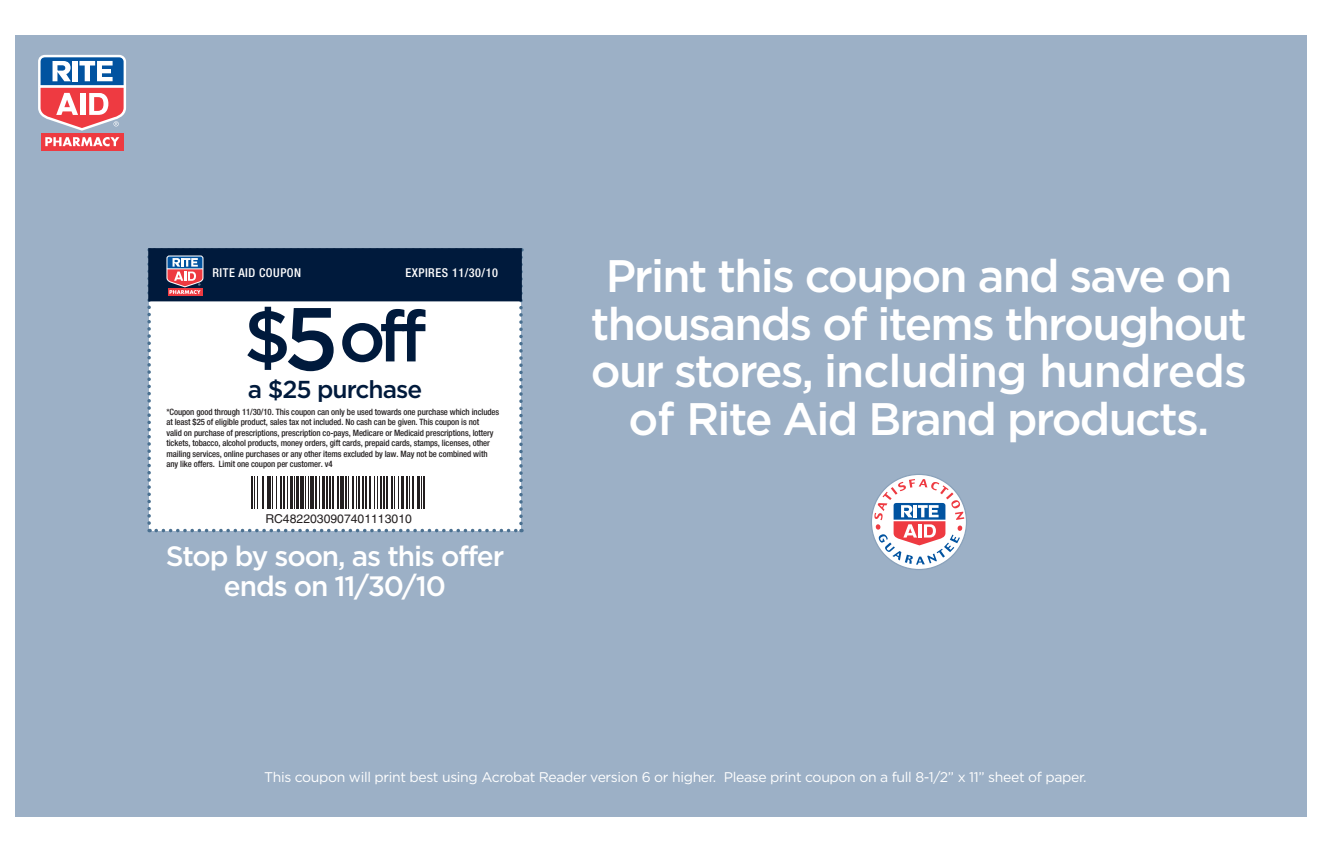
<style>
.page{position:relative;width:1323px;height:851px;background:#fff}
.page>*{position:absolute;margin:0;border:0;box-sizing:border-box;transform-origin:0 0}
.t1{font:500 71.23px "Gotham";color:#001a3c}
.t2{font:500 45.5px/47.6px "Gotham";letter-spacing:-.04em;color:#fff;text-align:center}
.t3{font:500 28px/30.1px "Gotham";letter-spacing:-.04em;color:#fff;text-align:center}
.t4{font:500 24.5px "Gotham";letter-spacing:-.04em;color:#001a3c}
.t5{font:14px "Gotham";letter-spacing:-.025em;color:#fff}
.t6{font:500 condensed 12.25px "Helvetica Neue";letter-spacing:.04em;color:#fff}
.t7{font:12.25px "Helvetica";color:#231f20}
.t8{font:500 condensed 8.75px/10.5px "Helvetica Neue";letter-spacing:-.01em;color:#231f20}
.s1{font-size:73.67px}
.s2{font-size:88.55px}
</style>
<div class="page">
<div style="left:16px;top:35px;width:1291px;height:781px;background:#9cb0c6"></div>
<div style="left:41px;top:133px;width:83px;height:17px;background:linear-gradient(to right,#ee3a41,#ee3a41)"></div>
<svg style="left:38px;top:55px;width:88px;height:91px;background:#bb8ea2"></svg>
<svg style="left:147px;top:248px;width:376px;height:284px;background:#c9ced5"></svg>
<div style="left:227px;top:473px;width:223px;height:55px;background:#fff"></div>
<hr style="left:251px;top:476px;width:2px;height:33px;background:#231f20">
<hr style="left:254px;top:476px;width:1px;height:33px;background:#231f20">
<hr style="left:257px;top:476px;width:1px;height:33px;background:#231f20">
<hr style="left:262px;top:476px;width:2px;height:33px;background:#231f20">
<hr style="left:267px;top:476px;width:1px;height:33px;background:#231f20">
<hr style="left:269px;top:476px;width:2px;height:33px;background:#231f20">
<hr style="left:273px;top:476px;width:1px;height:33px;background:#231f20">
<hr style="left:276px;top:476px;width:1px;height:33px;background:#231f20">
<hr style="left:280px;top:476px;width:2px;height:33px;background:#231f20">
<hr style="left:283px;top:476px;width:2px;height:33px;background:#231f20">
<hr style="left:287px;top:476px;width:1px;height:33px;background:#231f20">
<hr style="left:290px;top:476px;width:3px;height:33px;background:#231f20">
<hr style="left:294px;top:476px;width:1px;height:33px;background:#231f20">
<hr style="left:296px;top:476px;width:3px;height:33px;background:#231f20">
<hr style="left:300px;top:476px;width:4px;height:33px;background:#231f20">
<hr style="left:305px;top:476px;width:1px;height:33px;background:#231f20">
<hr style="left:308px;top:476px;width:1px;height:33px;background:#231f20">
<hr style="left:311px;top:476px;width:3px;height:33px;background:#231f20">
<hr style="left:315px;top:476px;width:2px;height:33px;background:#231f20">
<hr style="left:319px;top:476px;width:1px;height:33px;background:#231f20">
<hr style="left:322px;top:476px;width:3px;height:33px;background:#231f20">
<hr style="left:326px;top:476px;width:2px;height:33px;background:#231f20">
<hr style="left:329px;top:476px;width:2px;height:33px;background:#231f20">
<hr style="left:332px;top:476px;width:2px;height:33px;background:#231f20">
<hr style="left:337px;top:476px;width:2px;height:33px;background:#231f20">
<hr style="left:340px;top:476px;width:4px;height:33px;background:#231f20">
<hr style="left:345px;top:476px;width:2px;height:33px;background:#231f20">
<hr style="left:348px;top:476px;width:1px;height:33px;background:#231f20">
<hr style="left:353px;top:476px;width:1px;height:33px;background:#231f20">
<hr style="left:356px;top:476px;width:1px;height:33px;background:#231f20">
<hr style="left:358px;top:476px;width:2px;height:33px;background:#231f20">
<hr style="left:362px;top:476px;width:2px;height:33px;background:#231f20">
<hr style="left:365px;top:476px;width:2px;height:33px;background:#231f20">
<hr style="left:369px;top:476px;width:2px;height:33px;background:#231f20">
<hr style="left:374px;top:476px;width:1px;height:33px;background:#231f20">
<hr style="left:377px;top:476px;width:1px;height:33px;background:#231f20">
<hr style="left:380px;top:476px;width:2px;height:33px;background:#231f20">
<hr style="left:383px;top:476px;width:2px;height:33px;background:#231f20">
<hr style="left:386px;top:476px;width:2px;height:33px;background:#231f20">
<hr style="left:391px;top:476px;width:1px;height:33px;background:#231f20">
<hr style="left:395px;top:476px;width:1px;height:33px;background:#231f20">
<hr style="left:398px;top:476px;width:1px;height:33px;background:#231f20">
<hr style="left:401px;top:476px;width:3px;height:33px;background:#231f20">
<hr style="left:406px;top:476px;width:2px;height:33px;background:#231f20">
<hr style="left:409px;top:476px;width:1px;height:33px;background:#231f20">
<hr style="left:412px;top:476px;width:2px;height:33px;background:#231f20">
<hr style="left:417px;top:476px;width:3px;height:33px;background:#231f20">
<hr style="left:421px;top:476px;width:1px;height:33px;background:#231f20">
<hr style="left:423px;top:476px;width:2px;height:33px;background:#231f20">
<svg style="left:871px;top:474px;width:96px;height:95px"></svg>
<svg style="left:874px;top:479px;width:90px;height:85px;background:#d2c3cf"></svg>
<p class="t6" style="left:213px;top:265px;width:90px">RITE AID COUPON</p>
<p class="t6" style="left:406px;top:265px;width:94px">EXPIRES 11/30/10</p>
<p class="t1" style="left:244px;top:293px;width:184px"><span class="s1">$</span><span class="s2">5</span> off</p>
<p class="t4" style="left:248px;top:374px;width:176px">a $25 purchase</p>
<p class="t8" style="left:166px;top:406px;width:334px">*Coupon good through 11/30/10. This coupon can only be used towards one purchase which includes at least $25 of eligible product, sales tax not included. No cash can be given. This coupon is not<br>valid on purchase of prescriptions, prescription co-pays, Medicare or Medicaid prescriptions, lottery tickets, tobacco, alcohol products, money orders, gift cards, prepaid cards, stamps, licenses, other mailing services, online purchases or any other items excluded by law. May not be combined with any like offers. Limit one coupon per customer. v4</p>
<p class="t7" style="left:265px;top:511px;width:148px">RC4822030907401113010</p>
<p class="t3" style="left:166px;top:540px;width:340px">Stop by soon, as this offer ends on 11/30/10</p>
<p class="t2" style="left:591px;top:252px;width:658px">Print this coupon and save on thousands of items throughout our stores, including hundreds of Rite Aid Brand products.</p>
<h3 class="t5" style="left:264px;top:768px;width:824px">This coupon will print best using Acrobat Reader version 6 or higher. Please print coupon on a full 8-1/2” x 11” sheet of paper.</h3>
</div>
